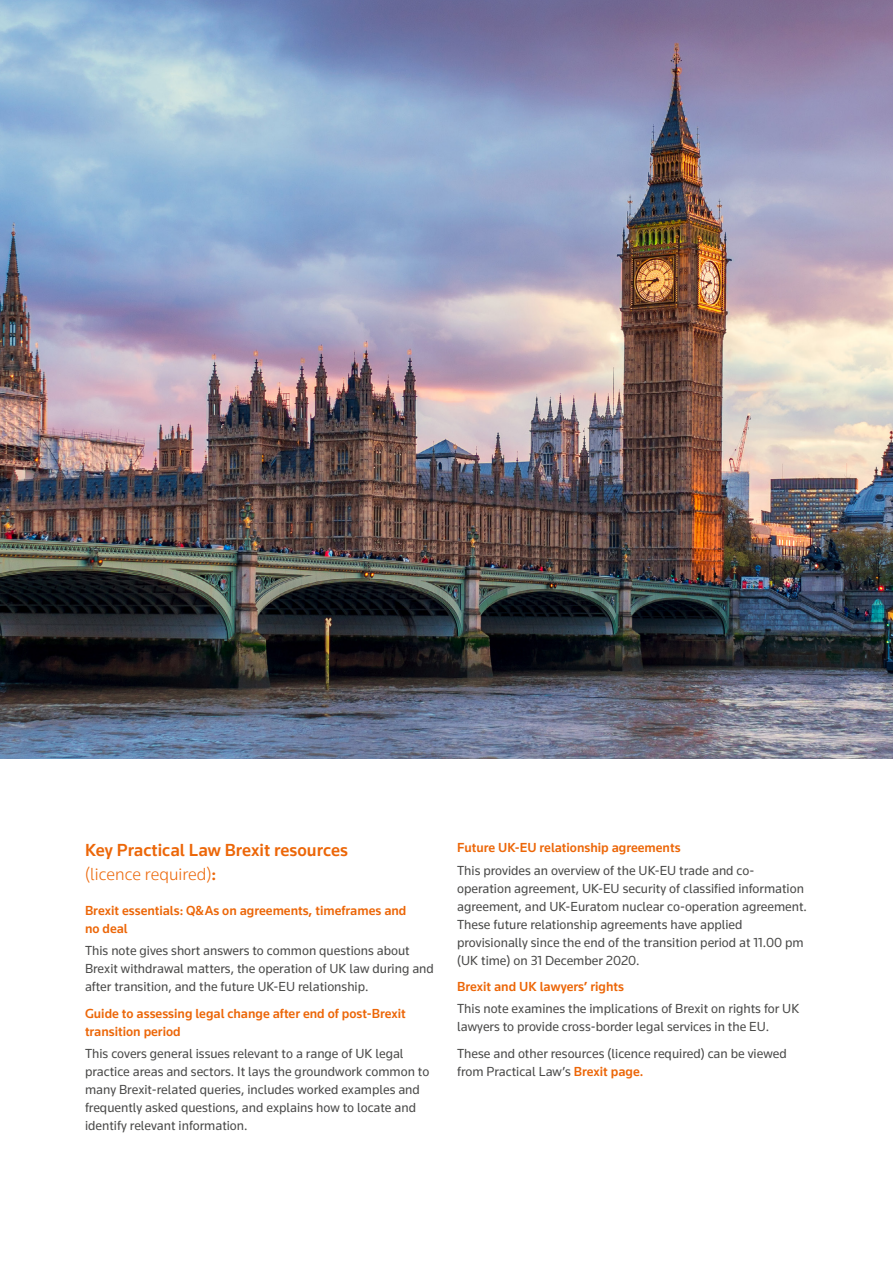
<style>
.page{position:relative;width:893px;height:1263px;background:#fff}
.page>*{position:absolute;margin:0;border:0;box-sizing:border-box;transform-origin:0 0}
.t1{font:500 18px/24px "Knowledge 2017";color:#ec6608}
.t2{font:13.5px/18px "Knowledge 2017";color:#4a4a49}
.t3{font:500 13.5px/18px "Knowledge 2017";color:#ec6608}
.s1{font-weight:300}
.s2{font-weight:500;color:#ec6608}
</style>
<div class="page">
<img style="left:0;top:0;width:893px;height:759px">
<h1 class="t1" style="left:85px;top:838px;width:264px">Key Practical Law Brexit resources <span class="s1">(licence required)</span>:</h1>
<p class="t3" style="left:85px;top:901px;width:323px">Brexit essentials: Q&amp;As on agreements, timeframes and no deal</p>
<p class="t2" style="left:85px;top:941px;width:350px">This note gives short answers to common questions about<br>Brexit withdrawal matters, the operation of UK law during and after transition, and the future UK-EU relationship.</p>
<p class="t3" style="left:85px;top:1004px;width:322px">Guide to assessing legal change after end of post-Brexit transition period</p>
<p class="t2" style="left:85px;top:1044px;width:346px">This covers general issues relevant to a range of UK legal practice areas and sectors. It lays the groundwork common to many Brexit-related queries, includes worked examples and frequently asked questions, and explains how to locate and identify relevant information.</p>
<p class="t3" style="left:457px;top:839px;width:225px">Future UK-EU relationship agreements</p>
<p class="t2" style="left:457px;top:861px;width:351px">This provides an overview of the UK-EU trade and co&shy;operation agreement, UK-EU security of classified information agreement, and UK-Euratom nuclear co-operation agreement.<br>These future relationship agreements have applied provisionally since the end of the transition period at 11.00 pm (UK time) on 31 December 2020.</p>
<p class="t3" style="left:457px;top:977px;width:168px">Brexit and UK lawyers’ rights</p>
<p class="t2" style="left:457px;top:1000px;width:344px">This note examines the implications of Brexit on rights for UK lawyers to provide cross-border legal services in the EU.</p>
<p class="t2" style="left:457px;top:1044px;width:331px">These and other resources (licence required) can be viewed from Practical Law’s <span class="s2">Brexit page.</span></p>
</div>
